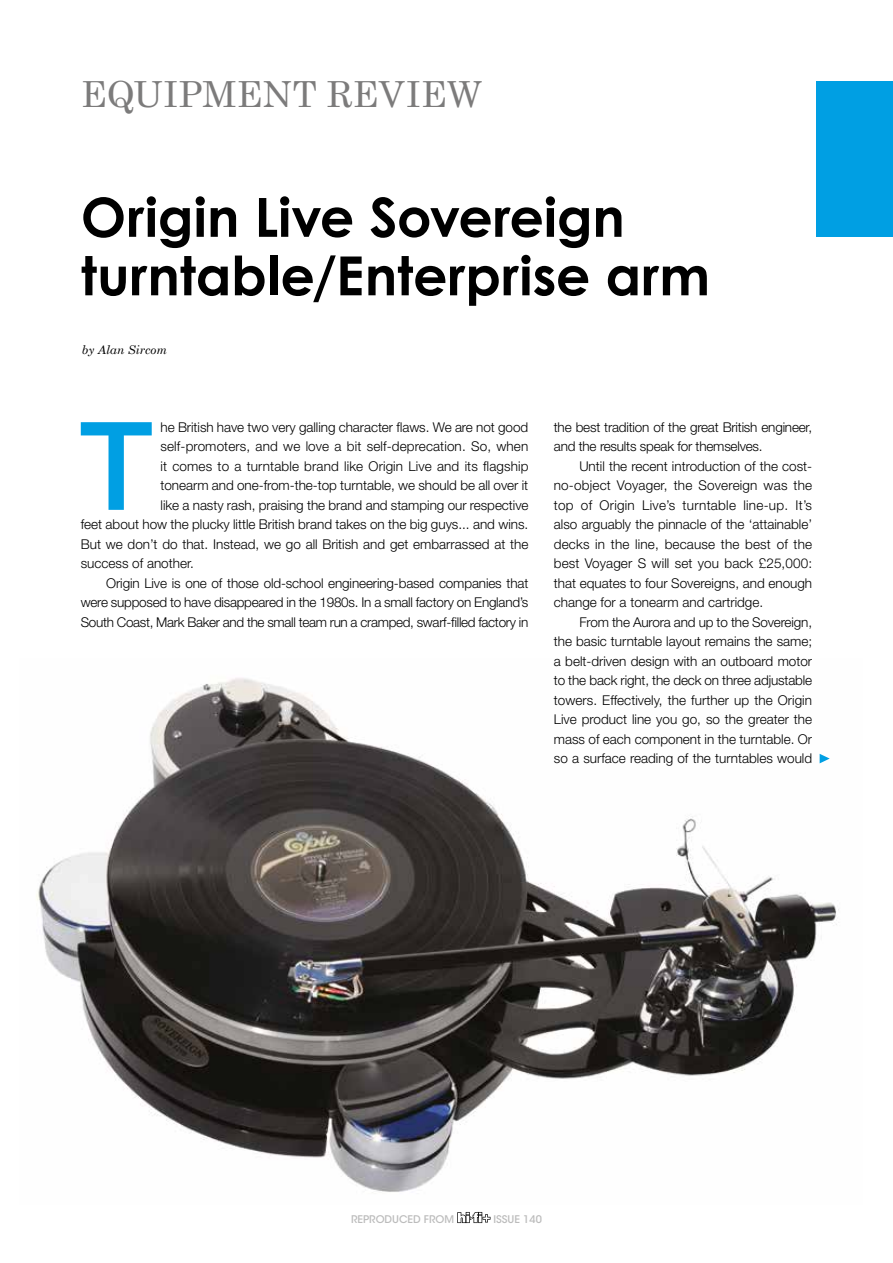
<style>
.page{position:relative;width:893px;height:1263px;background:#fff}
.page>*{position:absolute;margin:0;border:0;box-sizing:border-box;transform-origin:0 0}
.t1{font:500 122.7px "Helvetica Neue LT Std";color:#009fe3}
.t2{font:700 54px/58.5px "Century Gothic";color:#000}
.t3{font:36px "Century Schoolbook";color:#7c7b7b}
.t4{font:300 13.5px/19.5px "Helvetica Neue LT Std";letter-spacing:-.005em;color:#000;text-align:justify}
.t5{font:300 13.5px "Helvetica Neue LT Std";letter-spacing:-.025em;color:#000}
.t6{font:italic 12px "Century Schoolbook";color:#000}
.t7{font:500 10.5px "ITC Avant Garde Std";color:#bcbcbc}
</style>
<div class="page">
<div style="left:816px;top:81px;width:77px;height:156px;background:#009fe3"></div>
<img style="left:36px;top:678px;width:803px;height:515px">
<svg style="left:820px;top:754px;width:10px;height:9px"></svg>
<svg style="left:457px;top:1212px;width:33px;height:11px"></svg>
<h3 class="t3" style="left:81px;top:72px;width:403px">EQUIPMENT REVIEW</h3>
<h2 class="t2" style="left:81px;top:187px;width:631px">Origin Live Sovereign turntable/Enterprise arm</h2>
<p class="t6" style="left:82px;top:342px;width:87px">by Alan Sircom</p>
<h1 class="t1" style="left:80px;top:393px;width:74px">T</h1>
<p class="t4" style="left:161px;top:417px;width:369px">he British have two very galling character flaws. We are not good</p>
<p class="t4" style="left:161px;top:436px;width:369px">self-promoters, and we love a bit self-deprecation. So, when</p>
<p class="t4" style="left:161px;top:456px;width:369px">it comes to a turntable brand like Origin Live and its flagship</p>
<p class="t4" style="left:161px;top:475px;width:369px">tonearm and one-from-the-top turntable, we should be all over it</p>
<p class="t4" style="left:161px;top:495px;width:369px">like a nasty rash, praising the brand and stamping our respective</p>
<p class="t4" style="left:81px;top:514px;width:449px">feet about how the plucky little British brand takes on the big guys... and wins.</p>
<p class="t4" style="left:81px;top:534px;width:449px">But we don’t do that. Instead, we go all British and get embarrassed at the</p>
<p class="t4" style="left:81px;top:553px;width:115px">success of another.</p>
<p class="t4" style="left:106px;top:573px;width:424px">Origin Live is one of those old-school engineering-based companies that</p>
<p class="t4" style="left:81px;top:592px;width:449px">were supposed to have disappeared in the 1980s. In a small factory on England’s</p>
<p class="t5" style="left:81px;top:614px;width:449px">South Coast, Mark Baker and the small team run a cramped, swarf-filled factory in</p>
<p class="t4" style="left:554px;top:417px;width:260px">the best tradition of the great British engineer, and the results speak for themselves.</p>
<p class="t4" style="left:554px;top:456px;width:260px;text-indent:26px">Until the recent introduction of the cost&shy;no-object Voyager, the Sovereign was the top of Origin Live’s turntable line-up. It’s also arguably the pinnacle of the ‘attainable’ decks in the line, because the best of the best Voyager S will set you back £25,000: that equates to four Sovereigns, and enough change for a tonearm and cartridge.</p>
<p class="t4" style="left:554px;top:612px;width:260px;text-indent:26px">From the Aurora and up to the Sovereign, the basic turntable layout remains the same; a belt-driven design with an outboard motor to the back right, the deck on three adjustable towers. Effectively, the further up the Origin Live product line you go, so the greater the mass of each component in the turntable. Or so a surface reading of the turntables would</p>
<p class="t7" style="left:351px;top:1213px;width:104px">REPRODUCED FROM</p>
<p class="t7" style="left:493px;top:1213px;width:50px">ISSUE 140</p>
</div>
